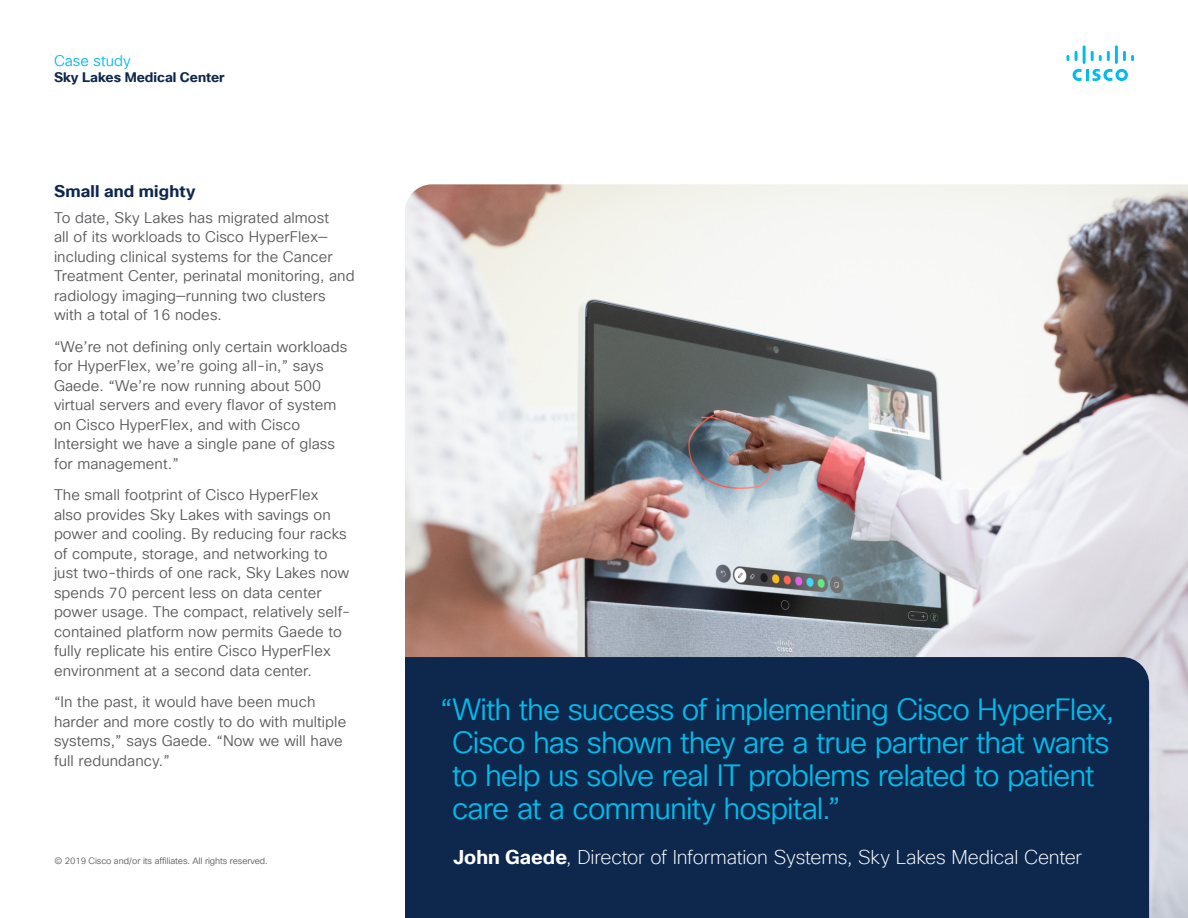
<style>
.page{position:relative;width:1188px;height:918px;background:#fff}
.page>*{position:absolute;margin:0;border:0;box-sizing:border-box;transform-origin:0 0}
.Pull_Quote_Body_colo{font:30px/33px "Cisco Sans TT Light";letter-spacing:-.03em;color:#00bceb}
.Pull_Quote_Author_Na{font:200 19.5px "Cisco Sans TT";letter-spacing:-.01em;color:#fff}
.Subhead3_Indigo{font:700 16.5px "Cisco Sans TT";letter-spacing:.015em;color:#0d274d}
.Body{font:15px/19.5px "Cisco Sans TT Light";letter-spacing:.005em;color:#57585a}
.t1{font:15px "Cisco Sans TT Light";color:#00bceb}
.t2{font:700 13.5px "Cisco Sans TT";color:#0d274d}
.t3{font:9px "Cisco Sans TT Light";letter-spacing:-.01em;color:#57585a}
.s1{font-weight:700}
</style>
<div class="page">
<svg style="left:1073px;top:69px;width:55px;height:12px"></svg>
<svg style="left:1067px;top:55px;width:2px;height:6px"></svg>
<svg style="left:1075px;top:51px;width:3px;height:10px"></svg>
<hr style="left:1083px;top:45px;width:3px;height:19px;background:#01bcec">
<svg style="left:1091px;top:51px;width:19px;height:10px"></svg>
<hr style="left:1115px;top:45px;width:3px;height:19px;background:#01bcec">
<svg style="left:1123px;top:51px;width:11px;height:10px"></svg>
<img style="left:405px;top:184px;width:783px;height:734px">
<div style="left:405px;top:657px;width:744px;height:261px;background:#0d274d"></div>
<p class="t1" style="left:54px;top:51px;width:78px">Case study</p>
<p class="t2" style="left:54px;top:69px;width:172px">Sky Lakes Medical Center</p>
<p class="Subhead3_Indigo" style="left:54px;top:181px;width:143px">Small and mighty</p>
<p class="Body" style="left:54px;top:208px;width:302px">To date, Sky Lakes has migrated almost<br>all of its workloads to Cisco HyperFlex— including clinical systems for the Cancer Treatment Center, perinatal monitoring, and radiology imaging—running two clusters with a total of 16 nodes.</p>
<p class="Body" style="left:54px;top:337px;width:295px">“We’re not defining only certain workloads for HyperFlex, we’re going all-in,” says Gaede. “We’re now running about 500 virtual servers and every flavor of system on Cisco HyperFlex, and with Cisco Intersight we have a single pane of glass for management.”</p>
<p class="Body" style="left:54px;top:486px;width:298px">The small footprint of Cisco HyperFlex also provides Sky Lakes with savings on power and cooling. By reducing four racks of compute, storage, and networking to just two-thirds of one rack, Sky Lakes now spends 70 percent less on data center power usage. The compact, relatively self&shy;contained platform now permits Gaede to fully replicate his entire Cisco HyperFlex environment at a second data center.</p>
<p class="Body" style="left:54px;top:693px;width:294px">“In the past, it would have been much harder and more costly to do with multiple systems,” says Gaede. “Now we will have full redundancy.”</p>
<p class="Pull_Quote_Body_colo" style="left:452px;top:694px;width:664px;text-indent:-12px">“With the success of implementing Cisco HyperFlex, Cisco has shown they are a true partner that wants to help us solve real IT problems related to patient care at a community hospital.”</p>
<p class="Pull_Quote_Author_Na" style="left:453px;top:844px;width:631px"><span class="s1">John Gaede</span>, Director of Information Systems, Sky Lakes Medical Center</p>
<p class="t3" style="left:54px;top:855px;width:215px">© 2019 Cisco and/or its affiliates. All rights reserved.</p>
</div>
